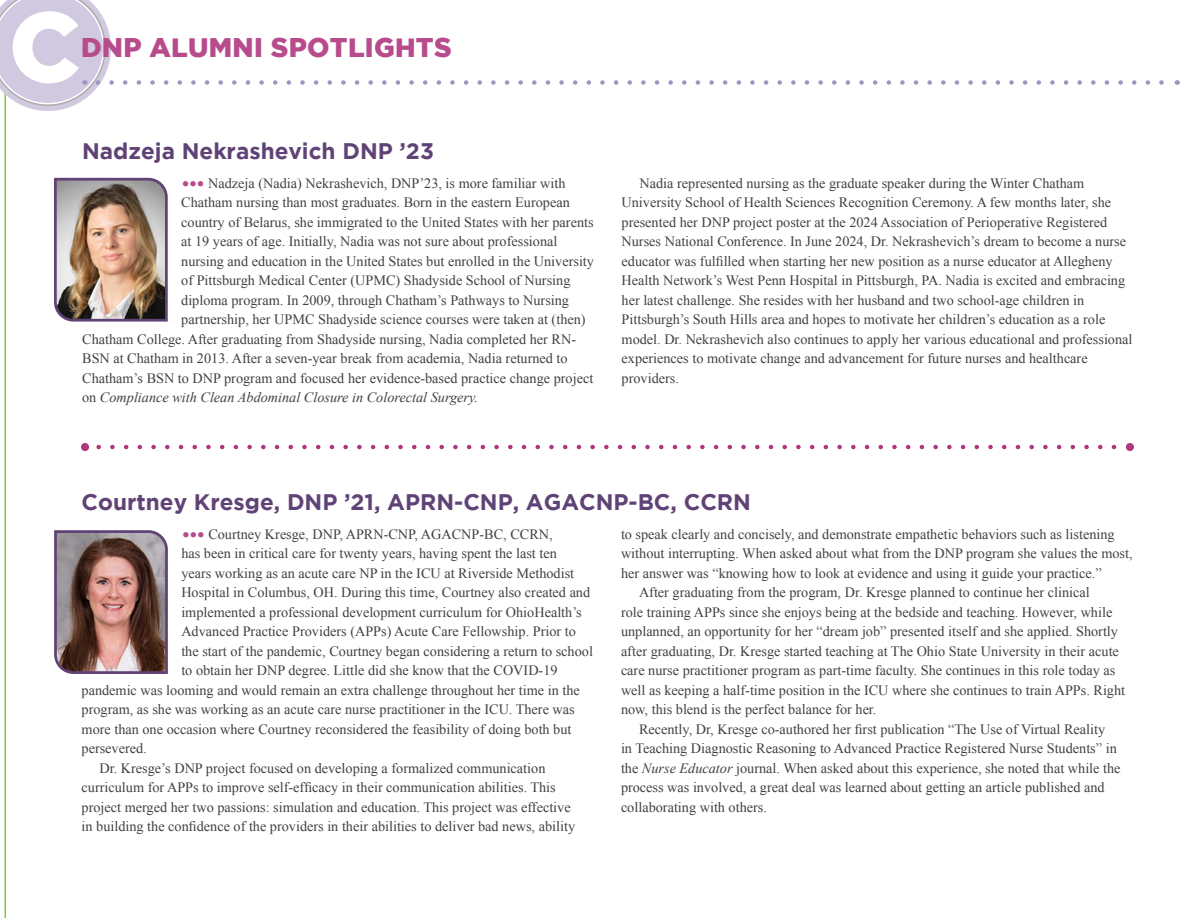
<style>
.page{position:relative;width:1188px;height:918px;background:#fff}
.page>*{position:absolute;margin:0;border:0;box-sizing:border-box;transform-origin:0 0}
.t1{font:900 27px "Gotham";letter-spacing:.01em;color:#b74b8b}
.t2{font:700 22.5px "Gotham";color:#604376}
.t3{font:14.25px/19.5px "Times New Roman";color:#414042}
.t4{font:italic 14.25px "Times New Roman";color:#414042}
.s1{font-family:"Bovine Round MVB";font-size:24px;color:#b74b8b}
.s2{font-style:normal}
.s3{font-style:italic}
</style>
<div class="page">
<hr style="left:4px;top:54px;width:2px;height:864px;background:#7dca33">
<svg style="left:0;top:0;width:1164px;height:111px"></svg>
<svg style="left:99px;top:445px;width:1018px;height:4px"></svg>
<div style="left:81px;top:443px;width:8px;height:8px;background:#af377e;border-radius:50%"></div>
<div style="left:1126px;top:443px;width:8px;height:8px;background:#af377e;border-radius:50%"></div>
<img style="left:54px;top:177px;width:114px;height:145px">
<img style="left:54px;top:530px;width:114px;height:144px">
<h1 class="t1" style="left:81px;top:32px;width:372px">DNP ALUMNI SPOTLIGHTS</h1>
<h2 class="t2" style="left:82px;top:138px;width:353px">Nadzeja Nekrashevich DNP ’23</h2>
<p class="t3" style="left:181px;top:173px;width:386px"><span class="s1">…</span> Nadzeja (Nadia) Nekrashevich, DNP’23, is more familiar with</p>
<p class="t3" style="left:181px;top:192px;width:390px">Chatham nursing than most graduates. Born in the eastern European</p>
<p class="t3" style="left:181px;top:212px;width:414px">country of Belarus, she immigrated to the United States with her parents</p>
<p class="t3" style="left:181px;top:231px;width:378px">at 19 years of age. Initially, Nadia was not sure about professional</p>
<p class="t3" style="left:181px;top:251px;width:414px">nursing and education in the United States but enrolled in the University</p>
<p class="t3" style="left:181px;top:270px;width:391px">of Pittsburgh Medical Center (UPMC) Shadyside School of Nursing</p>
<p class="t3" style="left:181px;top:290px;width:389px">diploma program. In 2009, through Chatham’s Pathways to Nursing</p>
<p class="t3" style="left:181px;top:309px;width:406px">partnership, her UPMC Shadyside science courses were taken at (then)</p>
<p class="t3" style="left:82px;top:329px;width:495px">Chatham College. After graduating from Shadyside nursing, Nadia completed her RN-</p>
<p class="t3" style="left:82px;top:348px;width:487px">BSN at Chatham in 2013. After a seven-year break from academia, Nadia returned to</p>
<p class="t3" style="left:82px;top:368px;width:513px">Chatham’s BSN to DNP program and focused her evidence-based practice change project</p>
<p class="t4" style="left:82px;top:387px;width:397px"><span class="s2">on</span> Compliance with Clean Abdominal Closure in Colorectal Surgery.</p>
<p class="t3" style="left:622px;top:173px;width:512px;text-indent:18px">Nadia represented nursing as the graduate speaker during the Winter Chatham University School of Health Sciences Recognition Ceremony. A few months later, she presented her DNP project poster at the 2024 Association of Perioperative Registered Nurses National Conference. In June 2024, Dr. Nekrashevich’s dream to become a nurse educator was fulfilled when starting her new position as a nurse educator at Allegheny Health Network’s West Penn Hospital in Pittsburgh, PA. Nadia is excited and embracing her latest challenge. She resides with her husband and two school-age children in Pittsburgh’s South Hills area and hopes to motivate her children’s education as a role model. Dr. Nekrashevich also continues to apply her various educational and professional experiences to motivate change and advancement for future nurses and healthcare providers.</p>
<h2 class="t2" style="left:82px;top:489px;width:671px">Courtney Kresge, DNP ’21, APRN-CNP, AGACNP-BC, CCRN</h2>
<p class="t3" style="left:181px;top:524px;width:373px"><span class="s1">…</span> Courtney Kresge, DNP, APRN-CNP, AGACNP-BC, CCRN,</p>
<p class="t3" style="left:181px;top:543px;width:377px">has been in critical care for twenty years, having spent the last ten</p>
<p class="t3" style="left:181px;top:563px;width:394px">years working as an acute care NP in the ICU at Riverside Methodist</p>
<p class="t3" style="left:181px;top:582px;width:410px">Hospital in Columbus, OH. During this time, Courtney also created and</p>
<p class="t3" style="left:181px;top:602px;width:402px">implemented a professional development curriculum for OhioHealth’s</p>
<p class="t3" style="left:181px;top:621px;width:396px">Advanced Practice Providers (APPs) Acute Care Fellowship. Prior to</p>
<p class="t3" style="left:181px;top:641px;width:413px">the start of the pandemic, Courtney began considering a return to school</p>
<p class="t3" style="left:181px;top:660px;width:378px">to obtain her DNP degree. Little did she know that the COVID-19</p>
<p class="t3" style="left:82px;top:680px;width:500px">pandemic was looming and would remain an extra challenge throughout her time in the</p>
<p class="t3" style="left:82px;top:699px;width:495px">program, as she was working as an acute care nurse practitioner in the ICU. There was</p>
<p class="t3" style="left:82px;top:719px;width:491px">more than one occasion where Courtney reconsidered the feasibility of doing both but</p>
<p class="t3" style="left:82px;top:738px;width:67px">persevered.</p>
<p class="t3" style="left:100px;top:758px;width:447px">Dr. Kresge’s DNP project focused on developing a formalized communication</p>
<p class="t3" style="left:82px;top:777px;width:476px">curriculum for APPs to improve self-efficacy in their communication abilities. This</p>
<p class="t3" style="left:82px;top:797px;width:491px">project merged her two passions: simulation and education. This project was effective</p>
<p class="t3" style="left:82px;top:816px;width:495px">in building the confidence of the providers in their abilities to deliver bad news, ability</p>
<p class="t3" style="left:621px;top:524px;width:495px">to speak clearly and concisely, and demonstrate empathetic behaviors such as listening</p>
<p class="t3" style="left:621px;top:543px;width:513px">without interrupting. When asked about what from the DNP program she values the most,</p>
<p class="t3" style="left:621px;top:563px;width:482px">her answer was “knowing how to look at evidence and using it guide your practice.”</p>
<p class="t3" style="left:639px;top:582px;width:452px">After graduating from the program, Dr. Kresge planned to continue her clinical</p>
<p class="t3" style="left:621px;top:602px;width:493px">role training APPs since she enjoys being at the bedside and teaching. However, while</p>
<p class="t3" style="left:621px;top:621px;width:499px">unplanned, an opportunity for her “dream job” presented itself and she applied. Shortly</p>
<p class="t3" style="left:621px;top:641px;width:499px">after graduating, Dr. Kresge started teaching at The Ohio State University in their acute</p>
<p class="t3" style="left:621px;top:660px;width:496px">care nurse practitioner program as part-time faculty. She continues in this role today as</p>
<p class="t3" style="left:621px;top:680px;width:506px">well as keeping a half-time position in the ICU where she continues to train APPs. Right</p>
<p class="t3" style="left:621px;top:699px;width:257px">now, this blend is the perfect balance for her.</p>
<p class="t3" style="left:639px;top:719px;width:468px">Recently, Dr, Kresge co-authored her first publication “The Use of Virtual Reality</p>
<p class="t3" style="left:621px;top:738px;width:497px">in Teaching Diagnostic Reasoning to Advanced Practice Registered Nurse Students” in</p>
<p class="t3" style="left:621px;top:758px;width:501px">the <span class="s3">Nurse Educator</span> journal. When asked about this experience, she noted that while the</p>
<p class="t3" style="left:621px;top:777px;width:485px">process was involved, a great deal was learned about getting an article published and</p>
<p class="t3" style="left:621px;top:797px;width:148px">collaborating with others.</p>
</div>
